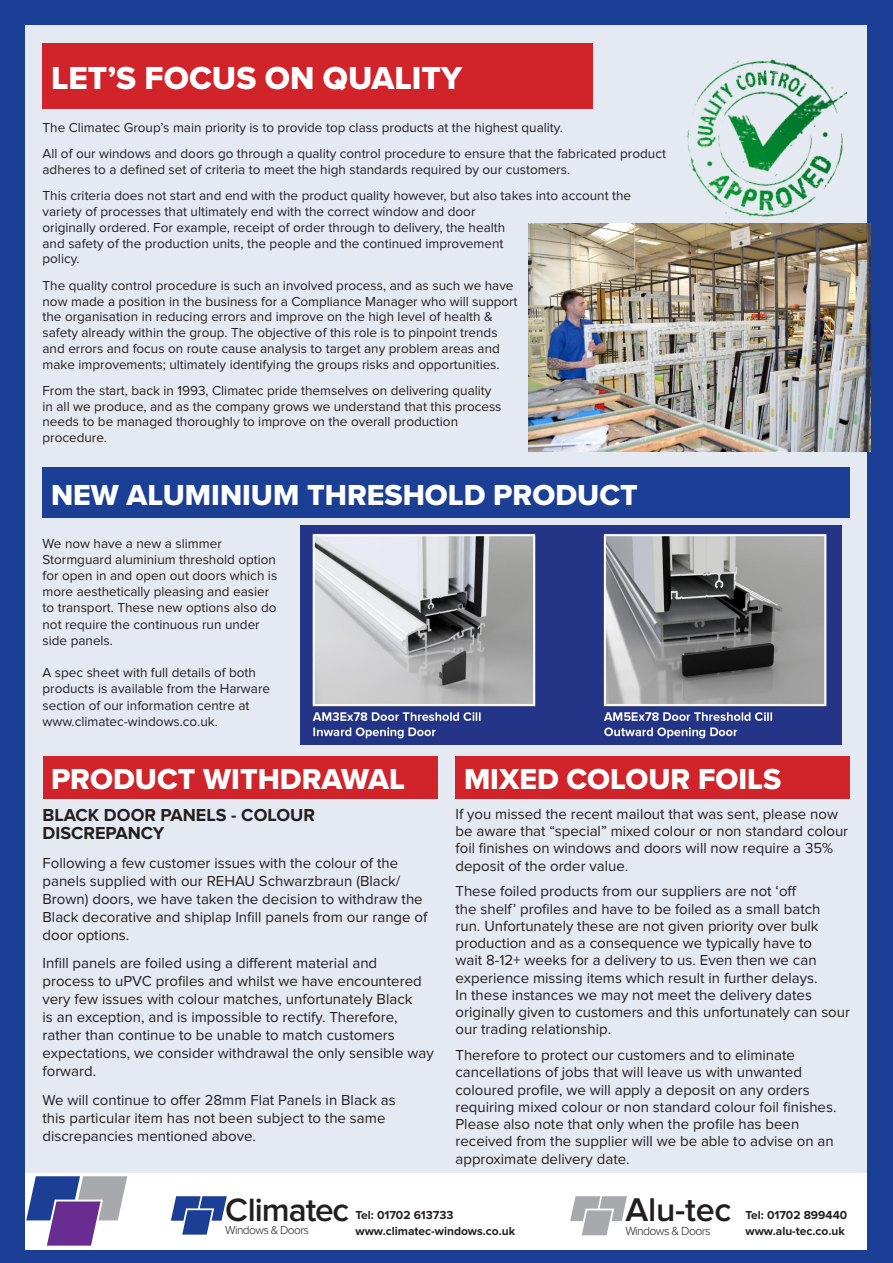
<style>
.page{position:relative;width:893px;height:1263px;background:#1b3f94}
.page>*{position:absolute;margin:0;border:0;box-sizing:border-box;transform-origin:0 0}
.t1{font:600 34.05px "Proxima Nova";letter-spacing:-.005em;color:#231f20}
.t2{font:600 33.45px "Proxima Nova";letter-spacing:-.03em;color:#231f20}
.t3{font:33px "Proxima Nova Extrabld";color:#fff}
.t4{font:30px "Proxima Nova Extrabld";color:#fff}
.t5{font:700 18px/18px "Proxima Nova";color:#231f20}
.t6{font:15px/17.2px "Proxima Nova";color:#231f20}
.t7{font:13.5px/15.8px "Proxima Nova";color:#231f20}
.t8{font:300 12.15px "Proxima Nova";letter-spacing:-.05em;color:#231f20}
.t9{font:700 12px "Proxima Nova";color:#231f20}
.t10{font:300 12px "Proxima Nova";letter-spacing:-.05em;color:#231f20}
</style>
<div class="page">
<div style="left:26px;top:26px;width:841px;height:1150px;background:#e5e9f2"></div>
<div style="left:26px;top:1174px;width:841px;height:76px;background:#fff"></div>
<svg style="left:26px;top:1176px;width:101px;height:70px"></svg>
<svg style="left:570px;top:1196px;width:57px;height:40px"></svg>
<svg style="left:171px;top:1196px;width:56px;height:39px"></svg>
<div style="left:43px;top:44px;width:550px;height:65px;background:#d1232a"></div>
<div style="left:43px;top:756px;width:394px;height:42px;background:#d1232a"></div>
<div style="left:43px;top:468px;width:807px;height:50px;background:#1b3f94"></div>
<div style="left:455px;top:756px;width:395px;height:42px;background:#d1232a"></div>
<img style="left:528px;top:224px;width:342px;height:228px">
<img style="left:670px;top:58px;width:190px;height:183px">
<img style="left:300px;top:525px;width:542px;height:220px">
<p class="t3" style="left:51px;top:54px;width:413px">LET’S FOCUS ON QUALITY</p>
<p class="t7" style="left:43px;top:120px;width:522px">The Climatec Group’s main priority is to provide top class products at the highest quality.</p>
<p class="t7" style="left:43px;top:146px;width:625px">All of our windows and doors go through a quality control procedure to ensure that the fabricated product adheres to a defined set of criteria to meet the high standards required by our customers.</p>
<p class="t7" style="left:43px;top:189px;width:590px">This criteria does not start and end with the product quality however, but also takes into account the variety of processes that ultimately end with the correct window and door<br>originally ordered. For example, receipt of order through to delivery, the health<br>and safety of the production units, the people and the continued improvement<br>policy.</p>
<p class="t7" style="left:43px;top:278px;width:477px">The quality control procedure is such an involved process, and as such we have now made a position in the business for a Compliance Manager who will support the organisation in reducing errors and improve on the high level of health &amp; safety already within the group. The objective of this role is to pinpoint trends and errors and focus on route cause analysis to target any problem areas and make improvements; ultimately identifying the groups risks and opportunities.</p>
<p class="t7" style="left:43px;top:383px;width:461px">From the start, back in 1993, Climatec pride themselves on delivering quality in all we produce, and as the company grows we understand that this process needs to be managed thoroughly to improve on the overall production procedure.</p>
<p class="t4" style="left:51px;top:472px;width:588px">NEW ALUMINIUM THRESHOLD PRODUCT</p>
<p class="t7" style="left:43px;top:535px;width:236px;line-height:16.2px">We now have a new a slimmer<br>Stormguard aluminium threshold option for open in and open out doors which is more aesthetically pleasing and easier to transport. These new options also do not require the continuous run under side panels.</p>
<p class="t7" style="left:43px;top:665px;width:229px;line-height:16.2px">A spec sheet with full details of both products is available from the Harware section of our information centre at www.climatec-windows.co.uk.</p>
<p class="t4" style="left:51px;top:757px;width:355px">PRODUCT WITHDRAWAL</p>
<p class="t5" style="left:43px;top:806px;width:274px">BLACK DOOR PANELS - COLOUR<br>DISCREPANCY</p>
<p class="t6" style="left:43px;top:854px;width:386px;line-height:18px">Following a few customer issues with the colour of the panels supplied with our REHAU Schwarzbraun (Black/ Brown) doors, we have taken the decision to withdraw the Black decorative and shiplap Infill panels from our range of door options.</p>
<p class="t6" style="left:43px;top:955px;width:393px;line-height:18px">Infill panels are foiled using a different material and<br>process to uPVC profiles and whilst we have encountered very few issues with colour matches, unfortunately Black<br>is an exception, and is impossible to rectify. Therefore, rather than continue to be unable to match customers expectations, we consider withdrawal the only sensible way forward.</p>
<p class="t6" style="left:43px;top:1092px;width:355px;line-height:18px">We will continue to offer 28mm Flat Panels in Black as this particular item has not been subject to the same discrepancies mentioned above.</p>
<p class="t4" style="left:464px;top:757px;width:319px">MIXED COLOUR FOILS</p>
<p class="t6" style="left:455px;top:806px;width:394px">If you missed the recent mailout that was sent, please now be aware that “special” mixed colour or non standard colour foil finishes on windows and doors will now require a 35% deposit of the order value.</p>
<p class="t6" style="left:455px;top:883px;width:396px">These foiled products from our suppliers are not ‘off<br>the shelf’ profiles and have to be foiled as a small batch<br>run. Unfortunately these are not given priority over bulk production and as a consequence we typically have to<br>wait 8-12+ weeks for a delivery to us. Even then we can experience missing items which result in further delays.<br>In these instances we may not meet the delivery dates originally given to customers and this unfortunately can sour our trading relationship.</p>
<p class="t6" style="left:455px;top:1047px;width:383px">Therefore to protect our customers and to eliminate cancellations of jobs that will leave us with unwanted coloured profile, we will apply a deposit on any orders requiring mixed colour or non standard colour foil finishes.<br>Please also note that only when the profile has been received from the supplier will we be able to advise on an approximate delivery date.</p>
<p class="t2" style="left:225px;top:1190px;width:126px">Climatec</p>
<p class="t10" style="left:225px;top:1223px;width:85px">Windows &amp; Doors</p>
<p class="t9" style="left:355px;top:1208px;width:100px">Tel: 01702 613733</p>
<p class="t9" style="left:355px;top:1224px;width:161px">www.climatec-windows.co.uk</p>
<p class="t1" style="left:625px;top:1190px;width:108px">Alu-tec</p>
<p class="t8" style="left:625px;top:1224px;width:87px">Windows &amp; Doors</p>
<p class="t9" style="left:745px;top:1208px;width:103px">Tel: 01702 899440</p>
<p class="t9" style="left:745px;top:1224px;width:101px">www.alu-tec.co.uk</p>
</div>
